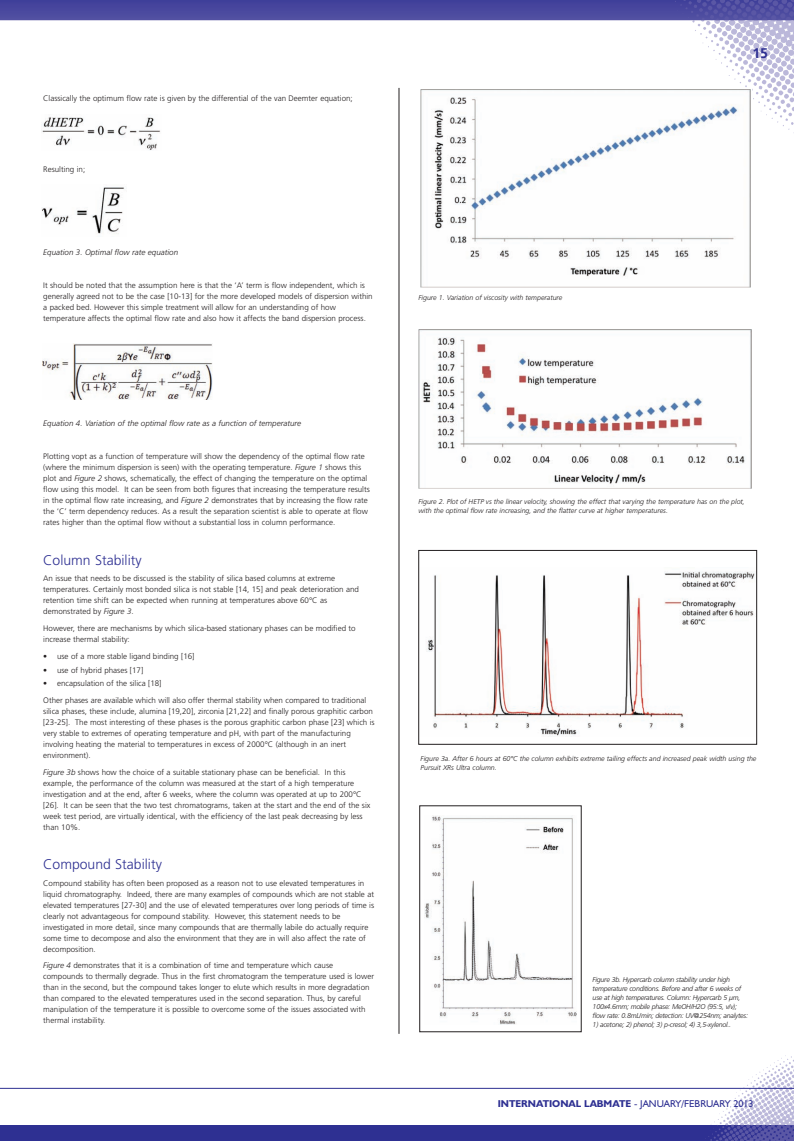
<style>
.page{position:relative;width:794px;height:1141px;background:#fff}
.page>*{position:absolute;margin:0;border:0;box-sizing:border-box;transform-origin:0 0}
.t1{font:300 14px "Frutiger";color:#2e3092}
.t2{font:700 14px "Frutiger";color:#2e3092}
.t3{font:10px "Humanist 521 BT";color:#2e3092}
.t4{font:300 8px/11px "Frutiger";color:#231f20}
.t5{font:italic 300 8px "Frutiger";color:#231f20}
.t6{font:italic 300 7px/9px "Frutiger";color:#231f20}
.t7{font:italic 300 7px/9px "Frutiger";letter-spacing:-.03em;color:#231f20}
.s1{font-style:italic}
.s2{font-weight:700}
</style>
<div class="page">
<img style="left:753px;top:97px;width:41px;height:36px">
<svg style="left:2px;top:0;width:792px;height:97px"></svg>
<svg style="left:626px;top:0;width:168px;height:71px"></svg>
<svg style="left:0;top:0;width:2px;height:21px"></svg>
<hr style="left:399px;top:88px;width:1px;height:946px;background:#231f20">
<img style="left:703px;top:1055px;width:91px;height:70px">
<hr style="left:0;top:1088px;width:794px;height:1px;background:#2e3092">
<div style="left:0;top:1125px;width:794px;height:16px;background:#2e3092"></div>
<svg style="left:708px;top:1125px;width:86px;height:16px"></svg>
<img style="left:41px;top:117px;width:119px;height:33px">
<img style="left:42px;top:187px;width:83px;height:47px">
<img style="left:42px;top:344px;width:171px;height:56px">
<svg style="left:418px;top:88px;width:334px;height:200px"></svg>
<img style="left:421px;top:90px;width:329px;height:197px">
<svg style="left:418px;top:329px;width:333px;height:1px"></svg>
<img style="left:418px;top:330px;width:333px;height:159px">
<img style="left:427px;top:571px;width:328px;height:165px">
<div style="left:418px;top:550px;width:339px;height:194px;border:1px solid #231f20"></div>
<img style="left:424px;top:816px;width:152px;height:209px">
<p class="t4" style="left:43px;top:93px;width:311px">Classically the optimum flow rate is given by the differential of the van Deemter equation;</p>
<p class="t4" style="left:43px;top:165px;width:44px">Resulting in;</p>
<p class="t5" style="left:43px;top:249px;width:136px">Equation 3. Optimal flow rate equation</p>
<p class="t4" style="left:43px;top:281px;width:331px">It should be noted that the assumption here is that the ‘A’ term is flow independent, which is generally agreed not to be the case [10-13] for the more developed models of dispersion within a packed bed. However this simple treatment will allow for an understanding of how temperature affects the optimal flow rate and also how it affects the band dispersion process.</p>
<p class="t5" style="left:43px;top:420px;width:259px">Equation 4. Variation of the optimal flow rate as a function of temperature</p>
<p class="t4" style="left:43px;top:452px;width:328px">Plotting vopt as a function of temperature will show the dependency of the optimal flow rate (where the minimum dispersion is seen) with the operating temperature. <span class="s1">Figure 1</span> shows this plot and <span class="s1">Figure 2</span> shows, schematically, the effect of changing the temperature on the optimal flow using this model. It can be seen from both figures that increasing the temperature results in the optimal flow rate increasing, and <span class="s1">Figure 2</span> demonstrates that by increasing the flow rate the ‘C’ term dependency reduces. As a result the separation scientist is able to operate at flow rates higher than the optimal flow without a substantial loss in column performance.</p>
<h1 class="t1" style="left:43px;top:554px;width:100px">Column Stability</h1>
<p class="t4" style="left:43px;top:574px;width:317px">An issue that needs to be discussed is the stability of silica based columns at extreme temperatures. Certainly most bonded silica is not stable [14, 15] and peak deterioration and retention time shift can be expected when running at temperatures above 60°C as demonstrated by <span class="s1">Figure 3</span>.</p>
<p class="t4" style="left:43px;top:623px;width:314px">However, there are mechanisms by which silica-based stationary phases can be modified to increase thermal stability:</p>
<p class="t4" style="left:43px;top:651px;width:153px">• use of a more stable ligand binding [16]</p>
<p class="t4" style="left:43px;top:665px;width:102px">• use of hybrid phases [17]</p>
<p class="t4" style="left:43px;top:676px;width:324px;line-height:16.7px">• encapsulation of the silica [18]<br>Other phases are available which will also offer thermal stability when compared to traditional</p>
<p class="t4" style="left:43px;top:706px;width:333px">silica phases, these include, alumina [19,20], zirconia [21,22] and finally porous graphitic carbon [23-25]. The most interesting of these phases is the porous graphitic carbon phase [23] which is very stable to extremes of operating temperature and pH, with part of the manufacturing involving heating the material to temperatures in excess of 2000°C (although in an inert environment).</p>
<p class="t4" style="left:43px;top:767px;width:328px"><span class="s1">Figure 3b</span> shows how the choice of a suitable stationary phase can be beneficial. In this example, the performance of the column was measured at the start of a high temperature investigation and at the end, after 6 weeks, where the column was operated at up to 200°C [26]. It can be seen that the two test chromatograms, taken at the start and the end of the six week test period, are virtually identical, with the efficiency of the last peak decreasing by less than 10%.</p>
<h1 class="t1" style="left:43px;top:858px;width:120px">Compound Stability</h1>
<p class="t4" style="left:43px;top:878px;width:332px">Compound stability has often been proposed as a reason not to use elevated temperatures in liquid chromatography. Indeed, there are many examples of compounds which are not stable at elevated temperatures [27-30] and the use of elevated temperatures over long periods of time is clearly not advantageous for compound stability. However, this statement needs to be investigated in more detail, since many compounds that are thermally labile do actually require some time to decompose and also the environment that they are in will also affect the rate of decomposition.</p>
<p class="t4" style="left:43px;top:961px;width:332px"><span class="s1">Figure 4</span> demonstrates that it is a combination of time and temperature which cause compounds to thermally degrade. Thus in the first chromatogram the temperature used is lower than in the second, but the compound takes longer to elute which results in more degradation than compared to the elevated temperatures used in the second separation. Thus, by careful manipulation of the temperature it is possible to overcome some of the issues associated with thermal instability.</p>
<h1 class="t2" style="left:752px;top:47px;width:17px">15</h1>
<p class="t6" style="left:418px;top:294px;width:145px">Figure 1. Variation of viscosity with temperature</p>
<p class="t6" style="left:418px;top:498px;width:328px">Figure 2. Plot of HETP vs the linear velocity, showing the effect that varying the temperature has on the plot, with the optimal flow rate increasing, and the flatter curve at higher temperatures.</p>
<p class="t6" style="left:420px;top:754px;width:337px">Figure 3a. After 6 hours at 60°C the column exhibits extreme tailing effects and increased peak width using the<br>Pursuit XRs Ultra column.</p>
<p class="t7" style="left:592px;top:975px;width:157px">Figure 3b. Hypercarb column stability under high temperature conditions. Before and after 6 weeks of use at high temperatures. Column: Hypercarb 5 µm, 100x4.6mm; mobile phase: MeOH/H2O (95:5, v/v); flow rate: 0.8mL/min; detection: UV@254nm; analytes:</p>
<p class="t7" style="left:592px;top:1021px;width:140px">1) acetone; 2) phenol; 3) p-cresol; 4) 3,5-xylenol..</p>
<p class="t3" style="left:497px;top:1100px;width:257px"><span class="s2">INTERNATIONAL LABMATE</span> - JANUARY/FEBRUARY 2013</p>
</div>
